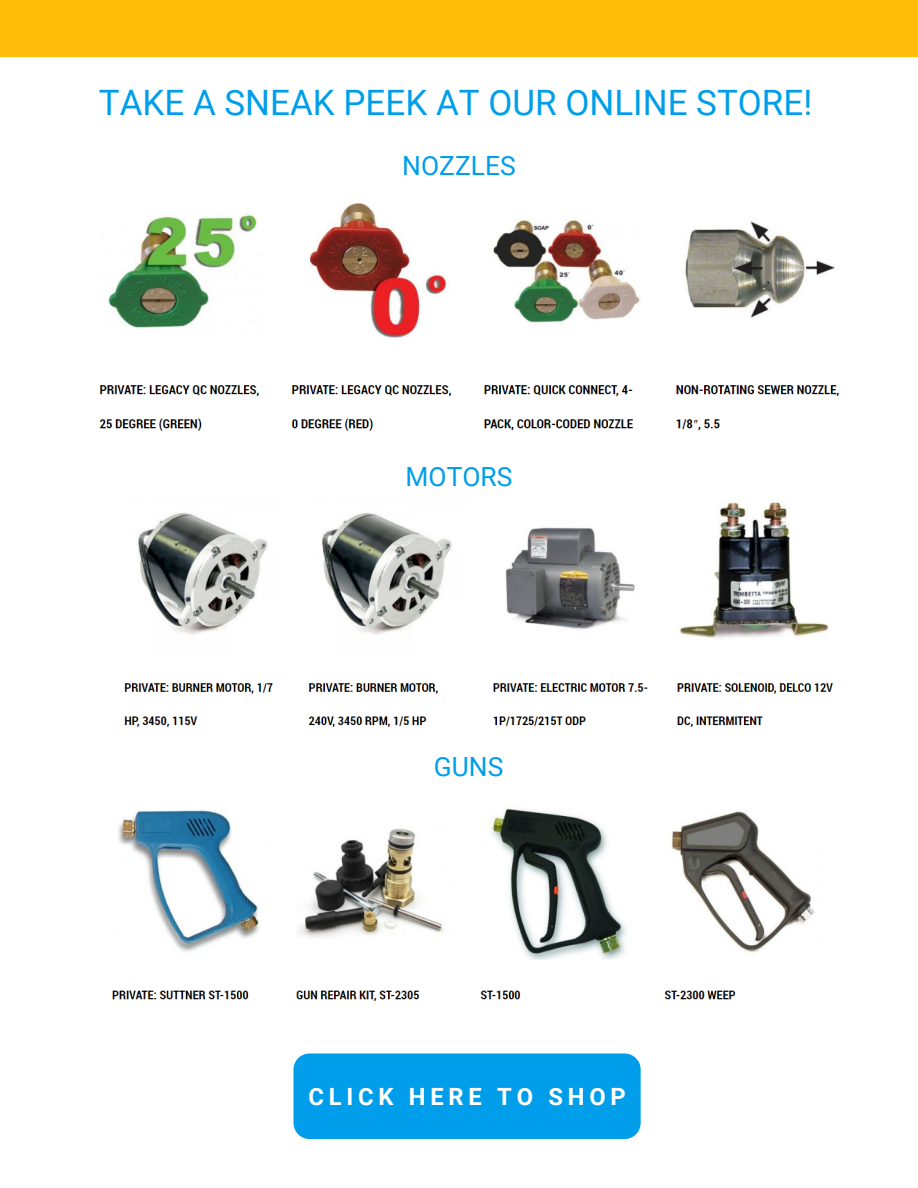
<style>
.page{position:relative;width:918px;height:1188px;background:#fff}
.page>*{position:absolute;margin:0;border:0;box-sizing:border-box;transform-origin:0 0}
.t1{font:35px "Roboto";color:#009eea}
.t2{font:26.4px "Roboto";color:#009eea}
.t3{font:700 23.75px "Roboto";letter-spacing:.2em;color:#fff}
</style>
<div class="page">
<div style="left:0;top:0;width:918px;height:56px;background:#ffbc08"></div>
<div style="left:293px;top:1053px;width:348px;height:86px;background:#009eea;border-radius:16px"></div>
<img style="left:99px;top:202px;width:741px;height:229px">
<img style="left:124px;top:502px;width:709px;height:225px">
<img style="left:112px;top:808px;width:703px;height:194px">
<p class="t1" style="left:99px;top:83px;width:715px">TAKE A SNEAK PEEK AT OUR ONLINE STORE!</p>
<p class="t2" style="left:402px;top:150px;width:115px">NOZZLES</p>
<p class="t2" style="left:406px;top:461px;width:108px">MOTORS</p>
<p class="t2" style="left:434px;top:751px;width:71px">GUNS</p>
<p class="t3" style="left:309px;top:1083px;width:319px">CLICK HERE TO SHOP</p>
</div>
